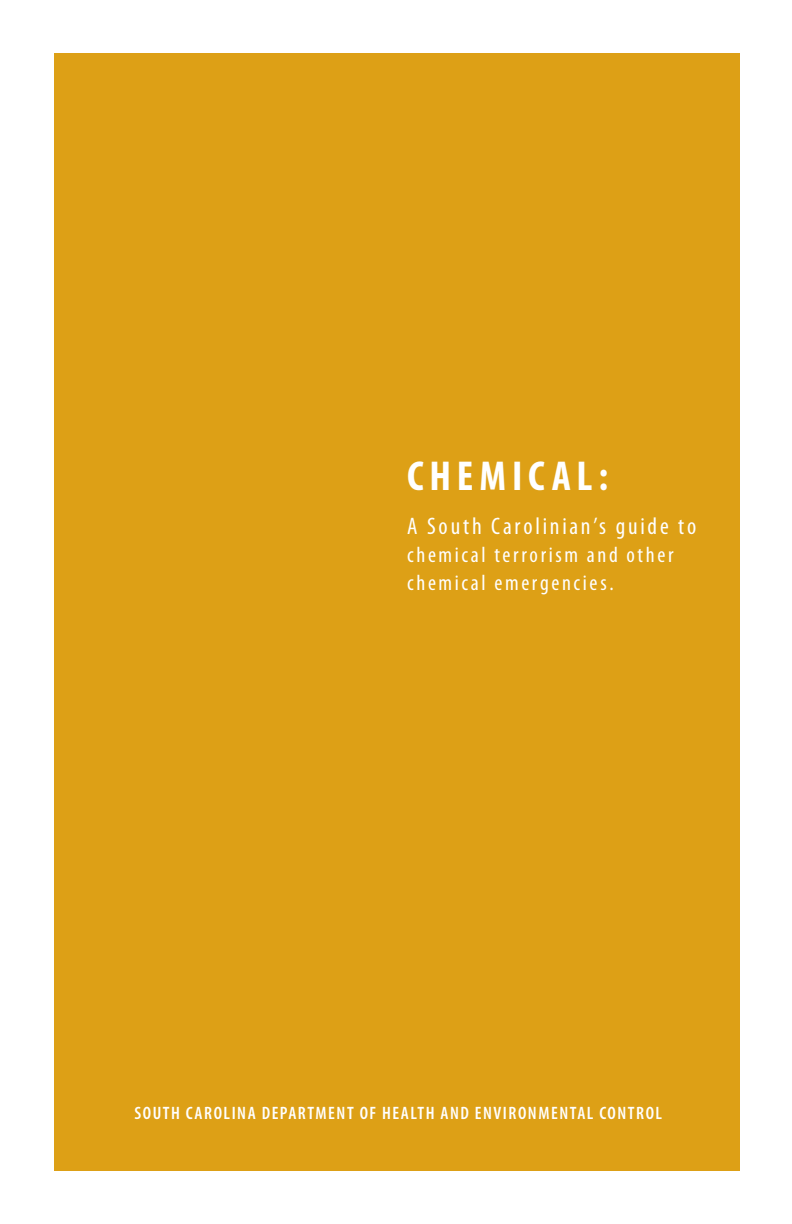
<style>
.page{position:relative;width:792px;height:1224px;background:#fff}
.page>*{position:absolute;margin:0;border:0;box-sizing:border-box;transform-origin:0 0}
.t1{font:700 condensed 42px "Myriad Pro";letter-spacing:.14em;color:#fff}
.t2{font:condensed 24px "Myriad Pro";letter-spacing:.115em;color:#fff}
.t3{font:condensed 22px/28px "Myriad Pro";letter-spacing:.12em;color:#fff}
.t4{font:600 condensed 18px "Myriad Pro";letter-spacing:.085em;color:#fff}
</style>
<div class="page">
<div style="left:54px;top:53px;width:686px;height:1117px;background:#dda016"></div>
<p class="t1" style="left:407px;top:450px;width:203px">CHEMICAL:</p>
<p class="t2" style="left:407px;top:512px;width:291px">A South Carolinian’s guide to</p>
<p class="t3" style="left:407px;top:541px;width:268px">chemical terrorism and other chemical emergencies.</p>
<p class="t4" style="left:134px;top:1102px;width:529px">SOUTH CAROLINA DEPARTMENT OF HEALTH AND ENVIRONMENTAL CONTROL</p>
</div>
